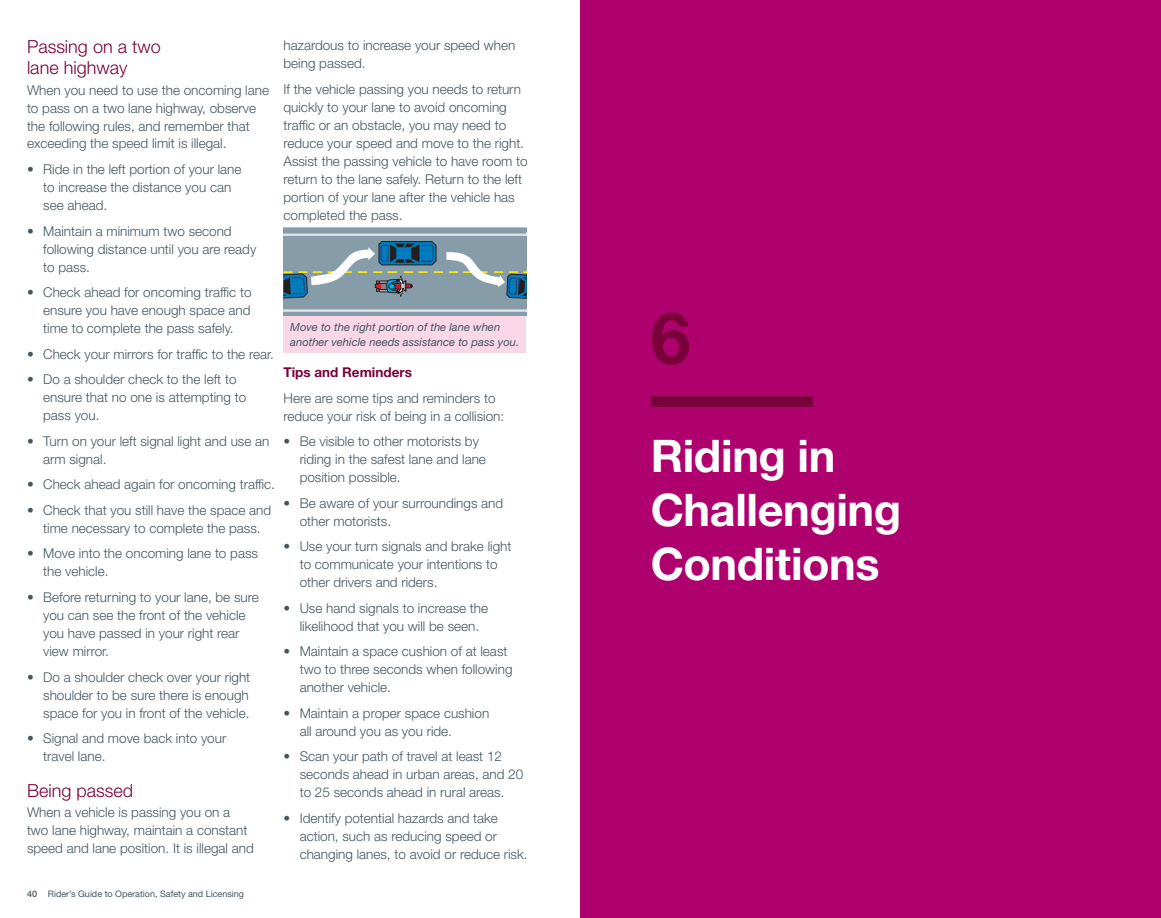
<style>
.page{position:relative;width:1161px;height:918px;background:#fff}
.page>*{position:absolute;margin:0;border:0;box-sizing:border-box;transform-origin:0 0}
.t1{font:700 72px "Helvetica Neue LT Std";color:#7a003b}
.t2{font:700 45px/54px "Helvetica Neue LT Std";letter-spacing:-.01em;color:#fff}
.t3{font:300 18px/21px "Helvetica Neue LT Std";color:#7a003b}
.t4{font:300 13.5px/18px "Helvetica Neue LT Std";color:#45555f}
.t5{font:700 13.5px "Helvetica Neue LT Std";color:#7a003b}
.t6{font:italic 11.25px/15px "Helvetica Neue LT Std";color:#45555f}
.t7{font:9px "Helvetica Neue LT Std";color:#45555f}
.s1{font-weight:500}
</style>
<div class="page">
<div style="left:580px;top:0;width:581px;height:918px;background:#af016e"></div>
<div style="left:651px;top:396px;width:162px;height:11px;background:#7a003b"></div>
<div style="left:284px;top:228px;width:242px;height:88px;background:#879ca9"></div>
<hr style="left:284px;top:234px;width:242px;height:2px;background:#e0e4e8">
<hr style="left:284px;top:309px;width:242px;height:3px;background:#e0e4e8">
<svg style="left:284px;top:241px;width:243px;height:60px"></svg>
<div style="left:284px;top:316px;width:242px;height:36px;background:#f9d7e6"></div>
<h3 class="t3" style="left:27px;top:36px;width:135px">Passing on a two lane highway</h3>
<p class="t4" style="left:27px;top:80px;width:244px">When you need to use the oncoming lane to pass on a two lane highway, observe the following rules, and remember that exceeding the speed limit is illegal.</p>
<p class="t4" style="left:43px;top:160px;width:200px;text-indent:-16px">• Ride in the left portion of your lane to increase the distance you can see ahead.</p>
<p class="t4" style="left:43px;top:222px;width:215px;text-indent:-16px">• Maintain a minimum two second following distance until you are ready to pass.</p>
<p class="t4" style="left:43px;top:283px;width:210px;text-align:justify;text-indent:-16px">• Check ahead for oncoming traffic to ensure you have enough space and time to complete the pass safely.</p>
<p class="t4" style="left:27px;top:345px;width:248px">• Check your mirrors for traffic to the rear.</p>
<p class="t4" style="left:43px;top:370px;width:205px;text-indent:-16px">• Do a shoulder check to the left to ensure that no one is attempting to pass you.</p>
<p class="t4" style="left:43px;top:432px;width:228px;text-indent:-16px">• Turn on your left signal light and use an arm signal.</p>
<p class="t4" style="left:27px;top:475px;width:250px">• Check ahead again for oncoming traffic.</p>
<p class="t4" style="left:27px;top:501px;width:246px;text-align:center">• Check that you still have the space and time necessary to complete the pass.</p>
<p class="t4" style="left:43px;top:544px;width:216px;text-indent:-16px">• Move into the oncoming lane to pass the vehicle.</p>
<p class="t4" style="left:43px;top:588px;width:217px;text-indent:-16px">• Before returning to your lane, be sure you can see the front of the vehicle you have passed in your right rear view mirror.</p>
<p class="t4" style="left:43px;top:667px;width:209px;text-align:justify;text-indent:-16px">• Do a shoulder check over your right shoulder to be sure there is enough space for you in front of the vehicle.</p>
<p class="t4" style="left:43px;top:729px;width:185px;text-indent:-16px">• Signal and move back into your travel lane.</p>
<h3 class="t3" style="left:27px;top:779px;width:108px">Being passed</h3>
<p class="t4" style="left:27px;top:803px;width:228px">When a vehicle is passing you on a two lane highway, maintain a constant speed and lane position. It is illegal and</p>
<p class="t4" style="left:284px;top:36px;width:233px">hazardous to increase your speed when being passed.</p>
<p class="t4" style="left:284px;top:80px;width:246px">If the vehicle passing you needs to return quickly to your lane to avoid oncoming traffic or an obstacle, you may need to reduce your speed and move to the right.<br>Assist the passing vehicle to have room to return to the lane safely. Return to the left portion of your lane after the vehicle has completed the pass.</p>
<p class="t6" style="left:290px;top:319px;width:230px">Move to the right portion of the lane when another vehicle needs assistance to pass you.</p>
<p class="t5" style="left:284px;top:364px;width:130px">Tips and Reminders</p>
<p class="t4" style="left:284px;top:388px;width:222px">Here are some tips and reminders to reduce your risk of being in a collision:</p>
<p class="t4" style="left:300px;top:432px;width:188px;text-indent:-16px">• Be visible to other motorists by riding in the safest lane and lane position possible.</p>
<p class="t4" style="left:300px;top:494px;width:205px;text-indent:-16px">• Be aware of your surroundings and other motorists.</p>
<p class="t4" style="left:300px;top:537px;width:213px;text-indent:-16px">• Use your turn signals and brake light to communicate your intentions to other drivers and riders.</p>
<p class="t4" style="left:284px;top:599px;width:206px;text-align:center">• Use hand signals to increase the likelihood that you will be seen.</p>
<p class="t4" style="left:300px;top:642px;width:214px;text-indent:-16px">• Maintain a space cushion of at least two to three seconds when following another vehicle.</p>
<p class="t4" style="left:300px;top:704px;width:191px;text-indent:-16px">• Maintain a proper space cushion all around you as you ride.</p>
<p class="t4" style="left:300px;top:747px;width:225px;text-indent:-16px">• Scan your path of travel at least 12 seconds ahead in urban areas, and 20 to 25 seconds ahead in rural areas.</p>
<p class="t4" style="left:300px;top:809px;width:229px;text-indent:-16px">• Identify potential hazards and take action, such as reducing speed or changing lanes, to avoid or reduce risk.</p>
<p class="t7" style="left:27px;top:888px;width:219px"><span class="s1">40</span> Rider’s Guide to Operation, Safety and Licensing</p>
<h1 class="t1" style="left:651px;top:294px;width:42px">6</h1>
<h2 class="t2" style="left:651px;top:428px;width:252px">Riding in<br>Challenging<br>Conditions</h2>
</div>
